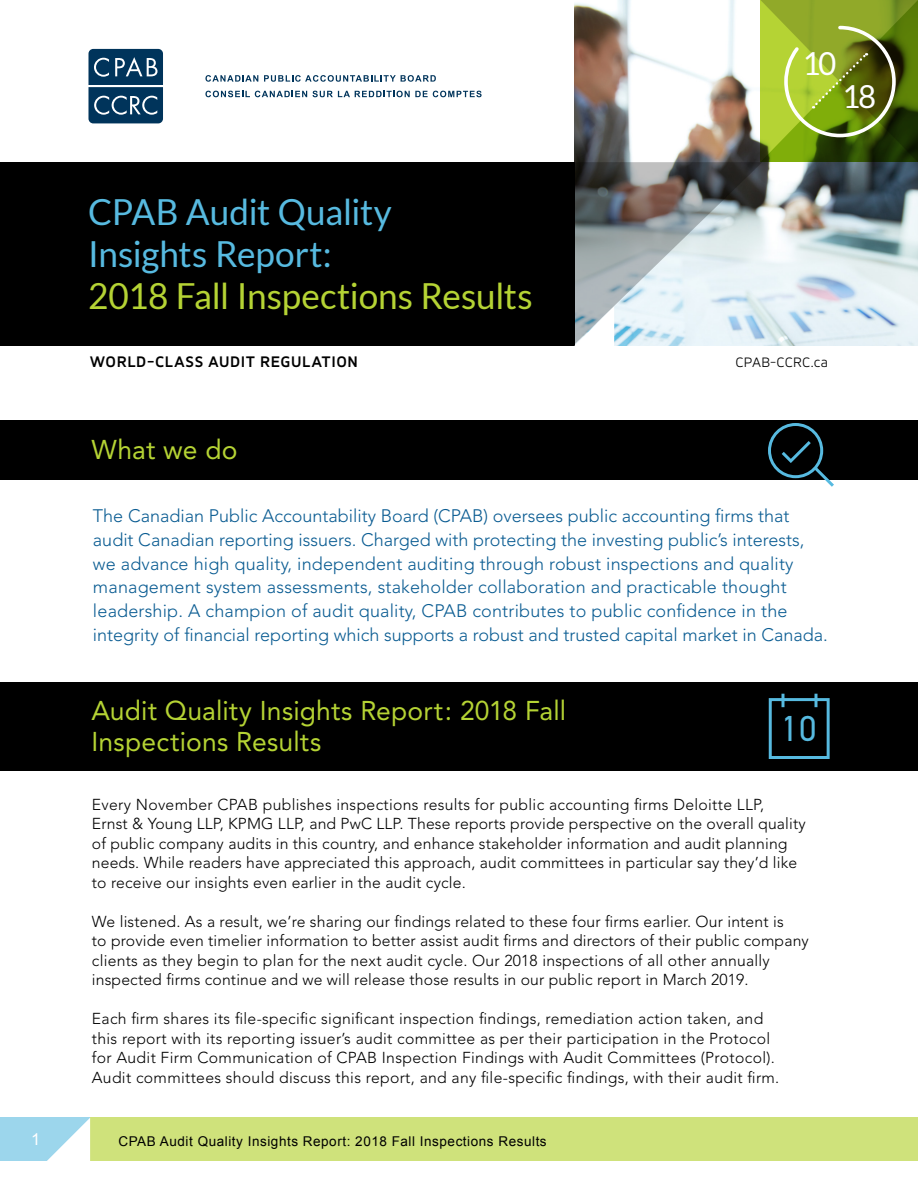
<style>
.page{position:relative;width:918px;height:1188px;background:#fff}
.page>*{position:absolute;margin:0;border:0;box-sizing:border-box;transform-origin:0 0}
.t1{font:36px "PF Din Text Pro";color:#57bae0}
.t2{font:35.85px/42px "Lato";letter-spacing:-.005em;color:#57bae0}
.t3{font:35.85px "Lato";letter-spacing:-.005em;color:#b5d334}
.t4{font:31.8px "Aleo";color:#fff}
.t5{font:27px/31.5px "Avenir";letter-spacing:.005em;color:#b5d334}
.t6{font:300 18px/24px "Avenir";color:#0a5c92}
.t7{font:700 16.5px "Accord Alternate";letter-spacing:.035em;color:#000}
.t8{font:16.5px "Arial";color:#fff}
.t9{font:300 15.75px/19.5px "Avenir";letter-spacing:.01em;color:#000}
.t10{font:300 15px "Accord Alternate";letter-spacing:.015em;color:#000}
.t11{font:13.5px "Arial";letter-spacing:.04em;color:#000}
</style>
<div class="page">
<div style="left:0;top:162px;width:574px;height:184px;background:#000"></div>
<svg style="left:88px;top:49px;width:75px;height:74px;background:#214e70"></svg>
<hr style="left:88px;top:85px;width:75px;height:2px;background:#fff">
<div style="left:0;top:1118px;width:89px;height:43px;background:#9cd6ec"></div>
<div style="left:90px;top:1118px;width:828px;height:43px;background:#cfe27b"></div>
<svg style="left:47px;top:1118px;width:43px;height:43px"></svg>
<div style="left:0;top:420px;width:918px;height:60px;background:#000"></div>
<div style="left:0;top:683px;width:918px;height:88px;background:#000"></div>
<div style="left:769px;top:698px;width:61px;height:61px;border:3px solid #57bae0"></div>
<svg style="left:782px;top:694px;width:2px;height:13px"></svg>
<svg style="left:814px;top:694px;width:4px;height:13px"></svg>
<svg style="left:205px;top:0;width:713px;height:487px"></svg>
<h3 class="t4" style="left:805px;top:46px;width:33px">10</h3>
<h3 class="t4" style="left:845px;top:79px;width:32px">18</h3>
<h2 class="t2" style="left:88px;top:191px;width:305px">CPAB Audit Quality<br>Insights Report:</h2>
<h2 class="t3" style="left:88px;top:276px;width:446px">2018 Fall Inspections Results</h2>
<p class="t7" style="left:90px;top:352px;width:270px">WORLD-CLASS AUDIT REGULATION</p>
<p class="t10" style="left:736px;top:353px;width:94px">CPAB-CCRC.ca</p>
<h3 class="t5" style="left:92px;top:434px;width:148px">What we do</h3>
<p class="t6" style="left:93px;top:503px;width:736px">The Canadian Public Accountability Board (CPAB) oversees public accounting firms that audit Canadian reporting issuers. Charged with protecting the investing public’s interests, we advance high quality, independent auditing through robust inspections and quality management system assessments, stakeholder collaboration and practicable thought leadership. A champion of audit quality, CPAB contributes to public confidence in the integrity of financial reporting which supports a robust and trusted capital market in Canada.</p>
<h3 class="t5" style="left:91px;top:695px;width:476px">Audit Quality Insights Report: 2018 Fall<br>Inspections Results</h3>
<h1 class="t1" style="left:781px;top:708px;width:37px">10</h1>
<p class="t9" style="left:92px;top:795px;width:715px">Every November CPAB publishes inspections results for public accounting firms Deloitte LLP,<br>Ernst &amp; Young LLP, KPMG LLP, and PwC LLP. These reports provide perspective on the overall quality of public company audits in this country, and enhance stakeholder information and audit planning needs. While readers have appreciated this approach, audit committees in particular say they’d like to receive our insights even earlier in the audit cycle.</p>
<p class="t9" style="left:92px;top:912px;width:719px">We listened. As a result, we’re sharing our findings related to these four firms earlier. Our intent is<br>to provide even timelier information to better assist audit firms and directors of their public company clients as they begin to plan for the next audit cycle. Our 2018 inspections of all other annually inspected firms continue and we will release those results in our public report in March 2019.</p>
<p class="t9" style="left:92px;top:1009px;width:689px">Each firm shares its file-specific significant inspection findings, remediation action taken, and this report with its reporting issuer’s audit committee as per their participation in the Protocol for Audit Firm Communication of CPAB Inspection Findings with Audit Committees (Protocol).<br>Audit committees should discuss this report, and any file-specific findings, with their audit firm.</p>
<p class="t8" style="left:31px;top:1128px;width:11px">1</p>
<p class="t11" style="left:118px;top:1132px;width:430px">CPAB Audit Quality Insights Report: 2018 Fall Inspections Results</p>
</div>
